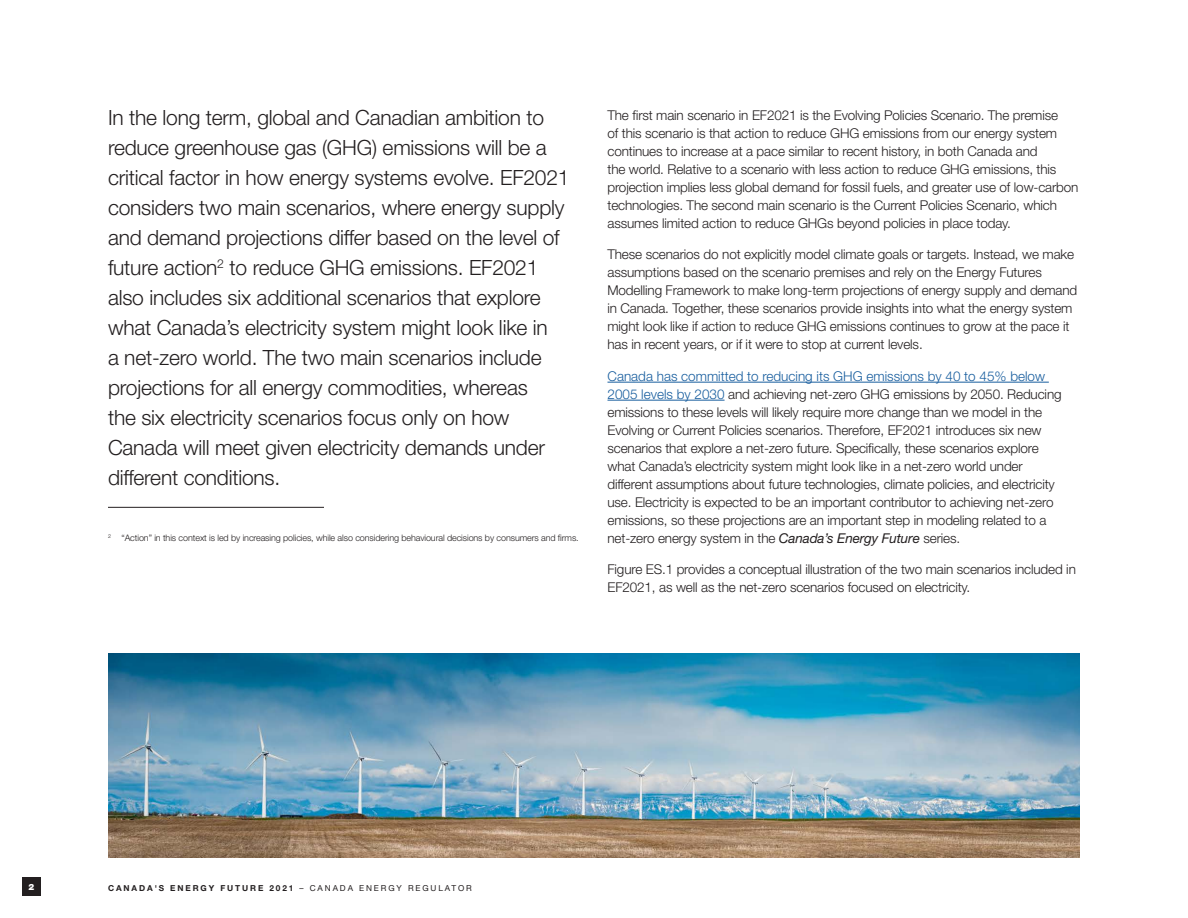
<style>
.page{position:relative;width:1188px;height:918px;background:#fff}
.page>*{position:absolute;margin:0;border:0;box-sizing:border-box;transform-origin:0 0}
.Key_2020{font:300 21px/30px "Helvetica Neue LT Std";letter-spacing:-.01em;color:#231f20}
.Body_2020{font:300 13.5px/18px "Helvetica Neue LT Std";letter-spacing:-.01em;color:#231f20}
.FOOTNOTE_01{font:300 9px "Helvetica Neue LT Std";letter-spacing:-.01em;color:#231f20}
.t1{font:900 8.7px "Helvetica Neue LT Std";color:#fff}
.t2{font:700 8.25px "Helvetica Neue LT Std";letter-spacing:.23em;color:#231f20}
.s1{color:#175d9e}
.s2{font-weight:400;font-style:italic}
.s3{font-weight:400}
</style>
<div class="page">
<div style="left:22px;top:878px;width:18px;height:18px;background:#231f20"></div>
<hr style="left:608px;top:382px;width:441px;height:1px;background:#175d9e">
<hr style="left:608px;top:400px;width:117px;height:1px;background:#175d9e">
<img style="left:108px;top:653px;width:972px;height:204px">
<hr style="left:108px;top:507px;width:216px;height:1px;background:#231f20">
<p class="Key_2020" style="left:108px;top:102px;width:463px">In the long term, global and Canadian ambition to reduce greenhouse gas (GHG) emissions will be a critical factor in how energy systems evolve. EF2021 considers two main scenarios, where energy supply and demand projections differ based on the level of future action<sup>2</sup> to reduce GHG emissions. EF2021 also includes six additional scenarios that explore what Canada’s electricity system might look like in<br>a net-zero world. The two main scenarios include projections for all energy commodities, whereas<br>the six electricity scenarios focus only on how Canada will meet given electricity demands under different conditions.</p>
<p class="Body_2020" style="left:608px;top:106px;width:473px">The first main scenario in EF2021 is the Evolving Policies Scenario. The premise<br>of this scenario is that action to reduce GHG emissions from our energy system continues to increase at a pace similar to recent history, in both Canada and<br>the world. Relative to a scenario with less action to reduce GHG emissions, this projection implies less global demand for fossil fuels, and greater use of low-carbon technologies. The second main scenario is the Current Policies Scenario, which assumes limited action to reduce GHGs beyond policies in place today.</p>
<p class="Body_2020" style="left:608px;top:245px;width:471px">These scenarios do not explicitly model climate goals or targets. Instead, we make assumptions based on the scenario premises and rely on the Energy Futures Modelling Framework to make long-term projections of energy supply and demand in Canada. Together, these scenarios provide insights into what the energy system might look like if action to reduce GHG emissions continues to grow at the pace it has in recent years, or if it were to stop at current levels.</p>
<p class="Body_2020" style="left:608px;top:367px;width:456px"><span class="s1">Canada has committed to reducing its GHG emissions by 40 to 45% below 2005 levels by 2030</span> and achieving net-zero GHG emissions by 2050. Reducing emissions to these levels will likely require more change than we model in the Evolving or Current Policies scenarios. Therefore, EF2021 introduces six new scenarios that explore a net-zero future. Specifically, these scenarios explore what Canada’s electricity system might look like in a net-zero world under different assumptions about future technologies, climate policies, and electricity use. Electricity is expected to be an important contributor to achieving net-zero emissions, so these projections are an important step in modeling related to a net-zero energy system in the <span class="s2">Canada’s Energy Future</span> series.</p>
<p class="Body_2020" style="left:608px;top:560px;width:470px">Figure ES.1 provides a conceptual illustration of the two main scenarios included in<br>EF2021, as well as the net-zero scenarios focused on electricity.</p>
<p class="FOOTNOTE_01" style="left:108px;top:532px;width:472px"><sup>2</sup> “Action” in this context is led by increasing policies, while also considering behavioural decisions by consumers and firms.</p>
<p class="t1" style="left:29px;top:881px;width:7px">2</p>
<p class="t2" style="left:108px;top:883px;width:365px">CANADA'S ENERGY FUTURE 2021 <span class="s3">– CANADA ENERGY REGULATOR</span></p>
</div>
